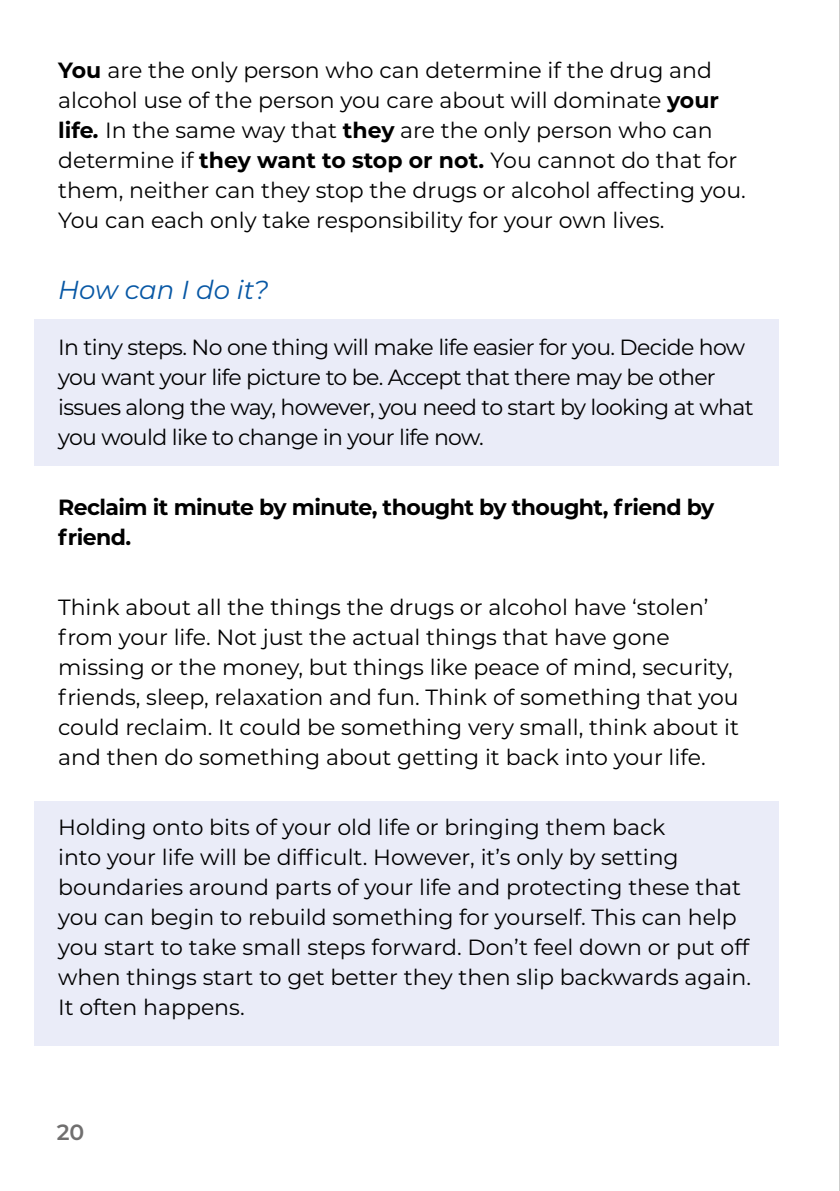
<style>
.page{position:relative;width:840px;height:1191px;background:#fff}
.page>*{position:absolute;margin:0;border:0;box-sizing:border-box;transform-origin:0 0}
.t1{font:italic 26px "Montserrat";color:#0858a5}
.t2{font:22px/30px "Montserrat";color:#000}
.t3{font:22px/30px "Montserrat";letter-spacing:-.03em;color:#000}
.t4{font:700 22px/30px "Montserrat";letter-spacing:-.025em;color:#000}
.t5{font:600 22px "Montserrat";color:#706f6f}
.s1{font-weight:700}
.s2{font-weight:700;font-style:italic}
</style>
<div class="page">
<div style="left:34px;top:801px;width:744px;height:245px;background:#eaecf8"></div>
<div style="left:34px;top:319px;width:744px;height:147px;background:#eaecf8"></div>
<hr style="left:839px;top:0;width:1px;height:1191px;background:#9d9d9c">
<p class="t2" style="left:58px;top:54px;width:688px"><span class="s1">You</span> are the only person who can determine if the drug and alcohol use of the person you care about will dominate <span class="s1">your life</span><span class="s2">.</span> In the same way that <span class="s1">they</span> are the only person who can determine if <span class="s1">they want to stop or not.</span> You cannot do that for them, neither can they stop the drugs or alcohol affecting you.<br>You can each only take responsibility for your own lives.</p>
<p class="t1" style="left:58px;top:272px;width:212px">How can I do it?</p>
<p class="t3" style="left:58px;top:332px;width:696px">In tiny steps. No one thing will make life easier for you. Decide how you want your life picture to be. Accept that there may be other issues along the way, however, you need to start by looking at what you would like to change in your life now.</p>
<p class="t4" style="left:58px;top:491px;width:657px">Reclaim it minute by minute, thought by thought, friend by friend.</p>
<p class="t2" style="left:58px;top:591px;width:682px">Think about all the things the drugs or alcohol have ‘stolen’ from your life. Not just the actual things that have gone missing or the money, but things like peace of mind, security, friends, sleep, relaxation and fun. Think of something that you could reclaim. It could be something very small, think about it and then do something about getting it back into your life.</p>
<p class="t2" style="left:58px;top:811px;width:694px">Holding onto bits of your old life or bringing them back<br>into your life will be difficult. However, it’s only by setting boundaries around parts of your life and protecting these that you can begin to rebuild something for yourself. This can help you start to take small steps forward. Don’t feel down or put off when things start to get better they then slip backwards again.<br>It often happens.</p>
<p class="t5" style="left:57px;top:1116px;width:29px">20</p>
</div>
